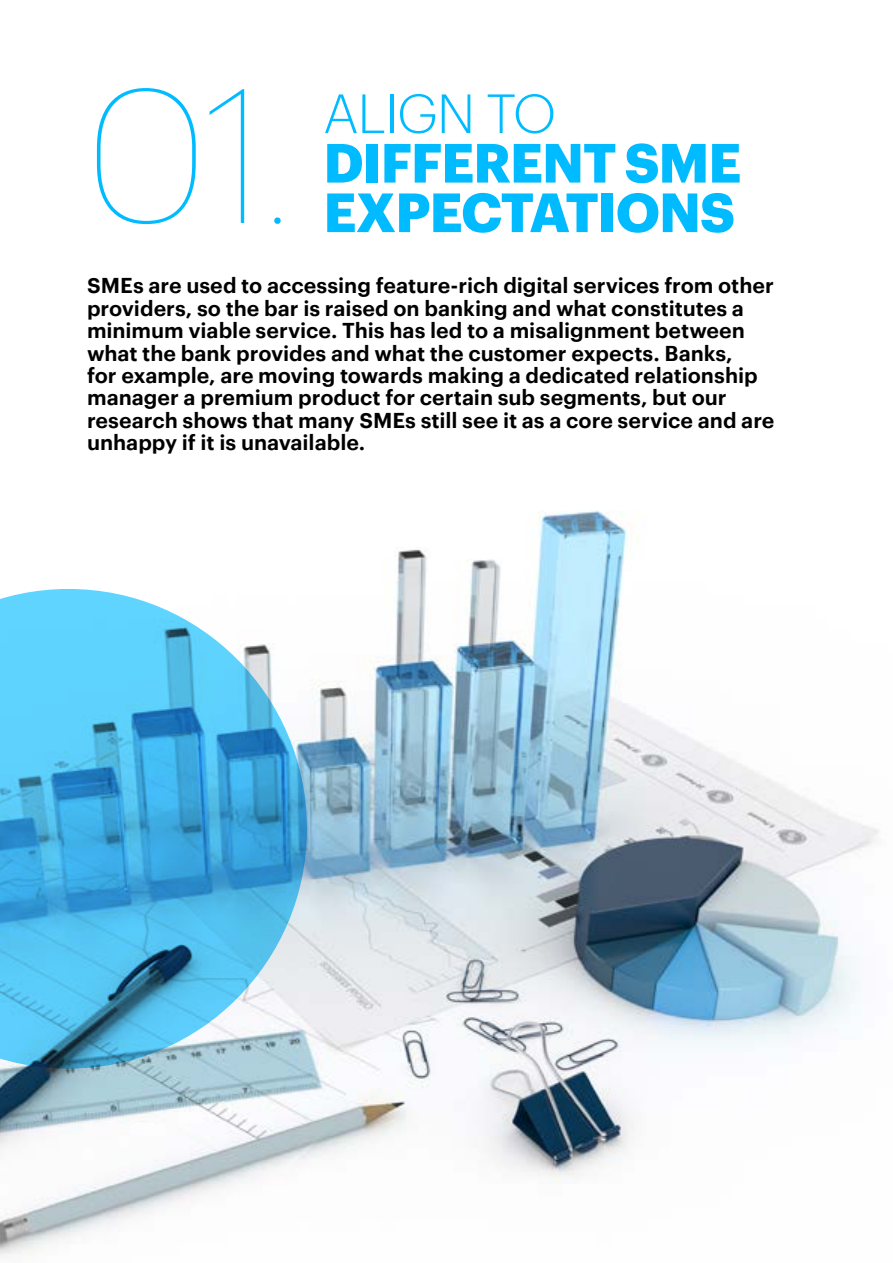
<style>
.page{position:relative;width:893px;height:1263px;background:#fff}
.page>*{position:absolute;margin:0;border:0;box-sizing:border-box;transform-origin:0 0}
.t1{font:100 187.05px "Graphik";color:#0bf}
.t2{font:700 54px "Graphik";letter-spacing:-.025em;color:#0bf}
.t3{font:300 54px "Graphik";letter-spacing:-.025em;color:#0bf}
.t4{font:600 21px/22.5px "Graphik";color:#000}
</style>
<div class="page">
<img style="left:0;top:510px;width:879px;height:747px">
<svg style="left:0;top:589px;width:307px;height:479px;background:#63bce5"></svg>
<h1 class="t1" style="left:87px;top:23px;width:207px">01.</h1>
<h2 class="t3" style="left:323px;top:74px;width:235px">ALIGN TO</h2>
<h2 class="t2" style="left:323px;top:121px;width:420px">DIFFERENT SME</h2>
<h2 class="t2" style="left:323px;top:171px;width:413px">EXPECTATIONS</h2>
<p class="t4" style="left:87px;top:272px;width:689px">SMEs are used to accessing feature-rich digital services from other providers, so the bar is raised on banking and what constitutes a minimum viable service. This has led to a misalignment between what the bank provides and what the customer expects. Banks,<br>for example, are moving towards making a dedicated relationship manager a premium product for certain sub segments, but our research shows that many SMEs still see it as a core service and are unhappy if it is unavailable.</p>
</div>
